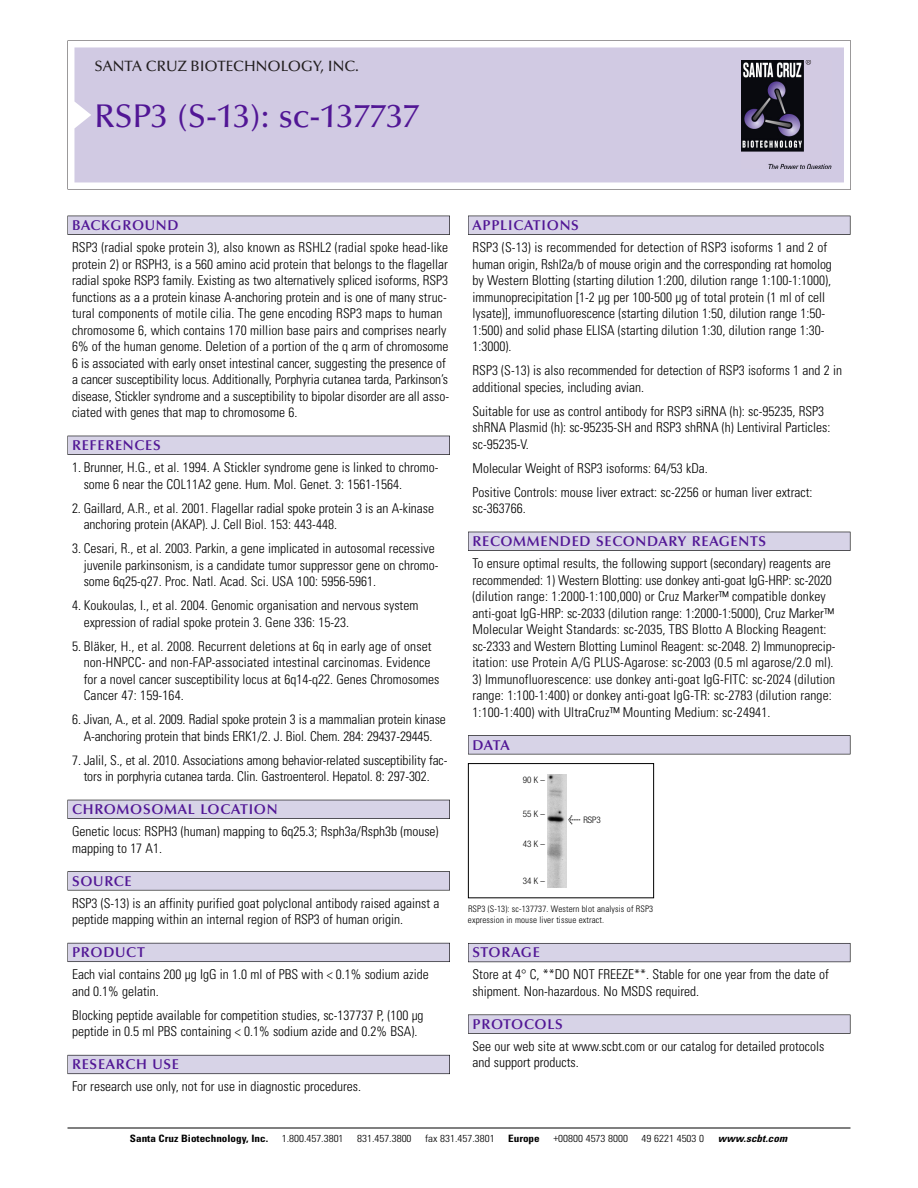
<style>
.page{position:relative;width:918px;height:1188px;background:#fff}
.page>*{position:absolute;margin:0;border:0;box-sizing:border-box;transform-origin:0 0}
.t1{font:500 33px "Optima";color:#511695}
.t2{font:500 15px "Optima";color:#231f20}
.t3{font:600 14.25px "Optima";letter-spacing:.05em;color:#511695}
.t4{font:300 condensed 13.5px/16.5px "Univers";color:#000}
.t5{font:300 condensed 10.2px "Univers";color:#000;scale:1.1 1}
.t6{font:700 condensed 10.2px "Univers";color:#000;scale:1.1 1}
.t7{font:italic 700 condensed 10.2px "Univers";letter-spacing:.005em;color:#000;scale:1.1 1}
.t8{font:300 condensed 9px/10.5px "Univers";letter-spacing:.015em;color:#000}
.t9{font:300 condensed 9px "Helvetica Neue";color:#000}
.s1{font-family:"Meta Plus";font-weight:400;font-stretch:normal;font-size:10.5px}
</style>
<div class="page">
<svg style="left:68px;top:40px;width:783px;height:149px"></svg>
<div style="left:74px;top:47px;width:770px;height:135px;background:#d1cae3"></div>
<img style="left:741px;top:60px;width:90px;height:108px">
<div style="left:68px;top:216px;width:382px;height:19px;background:#525155"></div>
<div style="left:68px;top:216px;width:381px;height:18px;background:#d7d3e7"></div>
<div style="left:68px;top:436px;width:382px;height:19px;background:#515055"></div>
<div style="left:68px;top:436px;width:381px;height:18px;background:#d7d3e7"></div>
<div style="left:68px;top:800px;width:382px;height:19px;background:#525158"></div>
<div style="left:68px;top:800px;width:381px;height:18px;background:#d7d3e7"></div>
<div style="left:68px;top:871px;width:382px;height:19px;background:#575759"></div>
<div style="left:68px;top:872px;width:381px;height:18px;background:#d7d3e7"></div>
<div style="left:68px;top:943px;width:382px;height:19px;background:#5b5a62"></div>
<div style="left:68px;top:943px;width:381px;height:18px;background:#d7d3e7"></div>
<div style="left:68px;top:1055px;width:382px;height:19px;background:#66646e"></div>
<div style="left:68px;top:1055px;width:381px;height:18px;background:#d7d3e7"></div>
<div style="left:468px;top:216px;width:382px;height:19px;background:#525155"></div>
<div style="left:468px;top:216px;width:382px;height:18px;background:#d7d3e7"></div>
<div style="left:468px;top:532px;width:382px;height:19px;background:#515055"></div>
<div style="left:468px;top:532px;width:382px;height:18px;background:#d7d3e7"></div>
<div style="left:468px;top:735px;width:382px;height:19px;background:#545357"></div>
<div style="left:468px;top:736px;width:382px;height:18px;background:#d7d3e7"></div>
<div style="left:468px;top:943px;width:382px;height:19px;background:#5b5961"></div>
<div style="left:468px;top:944px;width:382px;height:18px;background:#d7d3e7"></div>
<div style="left:468px;top:1015px;width:382px;height:19px;background:#575759"></div>
<div style="left:468px;top:1015px;width:382px;height:18px;background:#d7d3e7"></div>
<hr style="left:68px;top:1128px;width:782px;height:1px;background:#000">
<div style="left:468px;top:763px;width:186px;height:135px;border:1px solid #000"></div>
<img style="left:547px;top:775px;width:19px;height:112px">
<p class="t2" style="left:94px;top:61px;width:266px">SANTA CRUZ BIOTECHNOLOGY, INC.</p>
<h1 class="t1" style="left:94px;top:103px;width:326px">RSP3 (S-13): sc-137737</h1>
<p class="t3" style="left:72px;top:219px;width:108px">BACKGROUND</p>
<p class="t4" style="left:72px;top:240px;width:379px">RSP3 (radial spoke protein 3), also known as RSHL2 (radial spoke head-like protein 2) or RSPH3, is a 560 amino acid protein that belongs to the flagellar radial spoke RSP3 family. Existing as two alternatively spliced isoforms, RSP3 functions as a a protein kinase A-anchoring protein and is one of many struc&shy;tural components of motile cilia. The gene encoding RSP3 maps to human chromosome 6, which contains 170 million base pairs and comprises nearly 6% of the human genome. Deletion of a portion of the q arm of chromosome 6 is associated with early onset intestinal cancer, suggesting the presence of a cancer susceptibility locus. Additionally, Porphyria cutanea tarda, Parkinson’s disease, Stickler syndrome and a susceptibility to bipolar disorder are all asso&shy;ciated with genes that map to chromosome 6.</p>
<p class="t3" style="left:72px;top:440px;width:90px">REFERENCES</p>
<p class="t4" style="left:84px;top:460px;width:356px;text-indent:-12px">1. Brunner, H.G., et al. 1994. A Stickler syndrome gene is linked to chromo&shy;some 6 near the COL11A2 gene. Hum. Mol. Genet. 3: 1561-1564.</p>
<p class="t4" style="left:84px;top:501px;width:352px;text-indent:-12px">2. Gaillard, A.R., et al. 2001. Flagellar radial spoke protein 3 is an A-kinase anchoring protein (AKAP). J. Cell Biol. 153: 443-448.</p>
<p class="t4" style="left:84px;top:541px;width:356px;text-indent:-12px">3. Cesari, R., et al. 2003. Parkin, a gene implicated in autosomal recessive juvenile parkinsonism, is a candidate tumor suppressor gene on chromo&shy;some 6q25-q27. Proc. Natl. Acad. Sci. USA 100: 5956-5961.</p>
<p class="t4" style="left:84px;top:598px;width:336px;text-indent:-12px">4. Koukoulas, I., et al. 2004. Genomic organisation and nervous system expression of radial spoke protein 3. Gene 336: 15-23.</p>
<p class="t4" style="left:84px;top:639px;width:357px;text-indent:-12px">5. Bläker, H., et al. 2008. Recurrent deletions at 6q in early age of onset non-HNPCC- and non-FAP-associated intestinal carcinomas. Evidence for a novel cancer susceptibility locus at 6q14-q22. Genes Chromosomes Cancer 47: 159-164.</p>
<p class="t4" style="left:72px;top:712px;width:375px;text-align:center">6. Jivan, A., et al. 2009. Radial spoke protein 3 is a mammalian protein kinase<br>A-anchoring protein that binds ERK1/2. J. Biol. Chem. 284: 29437-29445.</p>
<p class="t4" style="left:72px;top:753px;width:377px;text-align:center">7. Jalil, S., et al. 2010. Associations among behavior-related susceptibility fac&shy;tors in porphyria cutanea tarda. Clin. Gastroenterol. Hepatol. 8: 297-302.</p>
<p class="t3" style="left:72px;top:804px;width:207px">CHROMOSOMAL LOCATION</p>
<p class="t4" style="left:72px;top:824px;width:368px">Genetic locus: RSPH3 (human) mapping to 6q25.3; Rsph3a/Rsph3b (mouse) mapping to 17 A1.</p>
<p class="t3" style="left:72px;top:875px;width:61px">SOURCE</p>
<p class="t4" style="left:72px;top:896px;width:369px">RSP3 (S-13) is an affinity purified goat polyclonal antibody raised against a peptide mapping within an internal region of RSP3 of human origin.</p>
<p class="t3" style="left:72px;top:947px;width:74px">PRODUCT</p>
<p class="t4" style="left:72px;top:967px;width:358px">Each vial contains 200 µg IgG in 1.0 ml of PBS with &lt; 0.1% sodium azide and 0.1% gelatin.</p>
<p class="t4" style="left:72px;top:1008px;width:353px">Blocking peptide available for competition studies, sc-137737 P, (100 µg peptide in 0.5 ml PBS containing &lt; 0.1% sodium azide and 0.2% BSA).</p>
<p class="t3" style="left:72px;top:1059px;width:109px">RESEARCH USE</p>
<p class="t4" style="left:72px;top:1079px;width:290px">For research use only, not for use in diagnostic procedures.</p>
<p class="t3" style="left:473px;top:219px;width:108px">APPLICATIONS</p>
<p class="t4" style="left:473px;top:240px;width:361px">RSP3 (S-13) is recommended for detection of RSP3 isoforms 1 and 2 of human origin, Rshl2a/b of mouse origin and the corresponding rat homolog by Western Blotting (starting dilution 1:200, dilution range 1:100-1:1000), immunoprecipitation [1-2 µg per 100-500 µg of total protein (1 ml of cell lysate)], immunofluorescence (starting dilution 1:50, dilution range 1:50- 1:500) and solid phase ELISA (starting dilution 1:30, dilution range 1:30- 1:3000).</p>
<p class="t4" style="left:473px;top:363px;width:371px">RSP3 (S-13) is also recommended for detection of RSP3 isoforms 1 and 2 in additional species, including avian.</p>
<p class="t4" style="left:473px;top:404px;width:359px">Suitable for use as control antibody for RSP3 siRNA (h): sc-95235, RSP3 shRNA Plasmid (h): sc-95235-SH and RSP3 shRNA (h) Lentiviral Particles: sc-95235-V.</p>
<p class="t4" style="left:473px;top:457px;width:341px;line-height:24px">Molecular Weight of RSP3 isoforms: 64/53 kDa.<br>Positive Controls: mouse liver extract: sc-2256 or human liver extract:</p>
<p class="t4" style="left:473px;top:501px;width:55px">sc-363766.</p>
<p class="t3" style="left:473px;top:536px;width:295px">RECOMMENDED SECONDARY REAGENTS</p>
<p class="t4" style="left:473px;top:556px;width:364px">To ensure optimal results, the following support (secondary) reagents are recommended: 1) Western Blotting: use donkey anti-goat IgG-HRP: sc-2020 (dilution range: 1:2000-1:100,000) or Cruz Marker™ compatible donkey anti-goat IgG-HRP: sc-2033 (dilution range: 1:2000-1:5000), Cruz Marker™ Molecular Weight Standards: sc-2035, TBS Blotto A Blocking Reagent: sc-2333 and Western Blotting Luminol Reagent: sc-2048. 2) Immunoprecip&shy;itation: use Protein A/G PLUS-Agarose: sc-2003 (0.5 ml agarose/2.0 ml).</p>
<p class="t4" style="left:473px;top:672px;width:364px">3) Immunofluorescence: use donkey anti-goat IgG-FITC: sc-2024 (dilution range: 1:100-1:400) or donkey anti-goat IgG-TR: sc-2783 (dilution range:<br>1:100-1:400) with UltraCruz™ Mounting Medium: sc-24941.</p>
<p class="t3" style="left:473px;top:739px;width:39px">DATA</p>
<p class="t9" style="left:523px;top:777px;width:24px">90K–</p>
<p class="t9" style="left:523px;top:810px;width:24px">55K–</p>
<p class="t9" style="left:523px;top:840px;width:24px">43K–</p>
<p class="t9" style="left:523px;top:878px;width:24px">34K–</p>
<p class="t9" style="left:568px;top:816px;width:34px"><span class="s1">&lt;</span> RSP3</p>
<p class="t8" style="left:468px;top:905px;width:187px">RSP3 (S-13): sc-137737. Western blot analysis of RSP3 expression in mouse liver tissue extract.</p>
<p class="t3" style="left:473px;top:947px;width:69px">STORAGE</p>
<p class="t4" style="left:473px;top:968px;width:358px">Store at 4° C, **DO NOT FREEZE**. Stable for one year from the date of shipment. Non-hazardous. No MSDS required.</p>
<p class="t3" style="left:473px;top:1018px;width:92px">PROTOCOLS</p>
<p class="t4" style="left:473px;top:1039px;width:353px">See our web site at www.scbt.com or our catalog for detailed protocols and support products.</p>
<p class="t6" style="left:130px;top:1135px;width:127px">Santa Cruz Biotechnology, Inc.</p>
<p class="t5" style="left:282px;top:1135px;width:58px">1.800.457.3801</p>
<p class="t5" style="left:357px;top:1135px;width:51px">831.457.3800</p>
<p class="t5" style="left:425px;top:1135px;width:65px">fax 831.457.3801</p>
<p class="t6" style="left:508px;top:1135px;width:30px">Europe</p>
<p class="t5" style="left:553px;top:1135px;width:69px">+00800 4573 8000</p>
<p class="t5" style="left:642px;top:1135px;width:58px">49 6221 4503 0</p>
<p class="t7" style="left:718px;top:1135px;width:64px">www.scbt.com</p>
</div>
